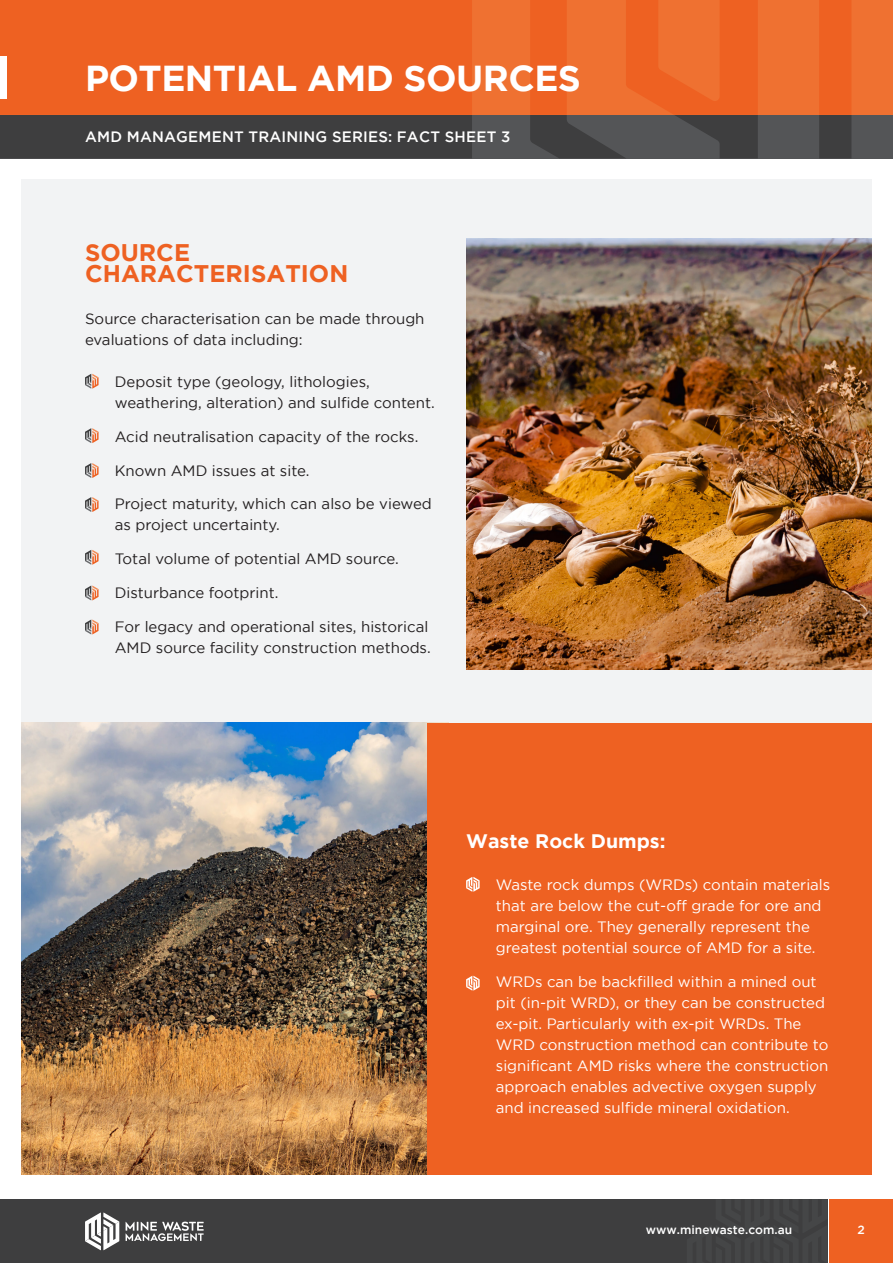
<style>
.page{position:relative;width:893px;height:1263px;background:#fff}
.page>*{position:absolute;margin:0;border:0;box-sizing:border-box;transform-origin:0 0}
.t1{font:700 36px "Gotham";letter-spacing:-.015em;color:#fff}
.t2{font:700 24px/21px "Gotham";color:#ee6122}
.t3{font:700 19.5px "Gotham";color:#fff}
.t4{font:15px/21px "Gotham";color:#fff}
.t5{font:15px/21px "Gotham";color:#231f20}
.t6{font:500 15px "Gotham";letter-spacing:.015em;color:#fff}
.t7{font:500 12px "Gotham";color:#fff}
</style>
<div class="page">
<div style="left:0;top:113px;width:893px;height:45px;background:#545557"></div>
<div style="left:0;top:1199px;width:827px;height:64px;background:#3e3e3f"></div>
<svg style="left:126px;top:1221px;width:78px;height:20px"></svg>
<svg style="left:85px;top:1212px;width:35px;height:38px"></svg>
<div style="left:829px;top:1199px;width:64px;height:64px;background:#ee6122"></div>
<svg style="left:0;top:115px;width:851px;height:43px"></svg>
<div style="left:0;top:0;width:893px;height:115px;background:#ef7131"></div>
<svg style="left:0;top:0;width:851px;height:115px;fill:#ee6122"></svg>
<div style="left:0;top:57px;width:7px;height:42px;background:#fff"></div>
<div style="left:21px;top:179px;width:851px;height:996px;background:#f2f3f4"></div>
<img style="left:466px;top:238px;width:406px;height:431px">
<img style="left:21px;top:723px;width:406px;height:451px">
<svg style="left:85px;top:374px;width:14px;height:15px"></svg>
<svg style="left:85px;top:428px;width:14px;height:15px"></svg>
<svg style="left:85px;top:463px;width:14px;height:15px"></svg>
<svg style="left:85px;top:497px;width:14px;height:15px"></svg>
<svg style="left:85px;top:550px;width:14px;height:15px"></svg>
<svg style="left:85px;top:585px;width:14px;height:15px"></svg>
<svg style="left:85px;top:619px;width:14px;height:15px"></svg>
<div style="left:427px;top:723px;width:445px;height:451px;background:#ee6122"></div>
<svg style="left:466px;top:877px;width:14px;height:15px"></svg>
<svg style="left:466px;top:976px;width:14px;height:15px"></svg>
<p class="t1" style="left:85px;top:58px;width:497px">POTENTIAL AMD SOURCES</p>
<p class="t6" style="left:85px;top:129px;width:427px">AMD MANAGEMENT TRAINING SERIES: FACT SHEET 3</p>
<p class="t2" style="left:85px;top:242px;width:265px">SOURCE<br>CHARACTERISATION</p>
<p class="t5" style="left:85px;top:308px;width:341px">Source characterisation can be made through evaluations of data including:</p>
<p class="t5" style="left:115px;top:371px;width:322px">Deposit type (geology, lithologies, weathering, alteration) and sulfide content.</p>
<p class="t5" style="left:115px;top:426px;width:305px">Acid neutralisation capacity of the rocks.</p>
<p class="t5" style="left:115px;top:460px;width:196px">Known AMD issues at site.</p>
<p class="t5" style="left:115px;top:493px;width:319px">Project maturity, which can also be viewed as project uncertainty.</p>
<p class="t5" style="left:115px;top:548px;width:285px">Total volume of potential AMD source.</p>
<p class="t5" style="left:115px;top:582px;width:165px">Disturbance footprint.</p>
<p class="t5" style="left:115px;top:616px;width:317px">For legacy and operational sites, historical<br>AMD source facility construction methods.</p>
<p class="t3" style="left:466px;top:829px;width:201px">Waste Rock Dumps:</p>
<p class="t4" style="left:496px;top:874px;width:336px">Waste rock dumps (WRDs) contain materials that are below the cut-off grade for ore and marginal ore. They generally represent the greatest potential source of AMD for a site.</p>
<p class="t4" style="left:496px;top:970px;width:334px">WRDs can be backfilled within a mined out pit (in-pit WRD), or they can be constructed ex-pit. Particularly with ex-pit WRDs. The WRD construction method can contribute to significant AMD risks where the construction approach enables advective oxygen supply and increased sulfide mineral oxidation.</p>
<p class="t7" style="left:646px;top:1223px;width:148px">www.minewaste.com.au</p>
<p class="t7" style="left:857px;top:1223px;width:9px">2</p>
</div>
